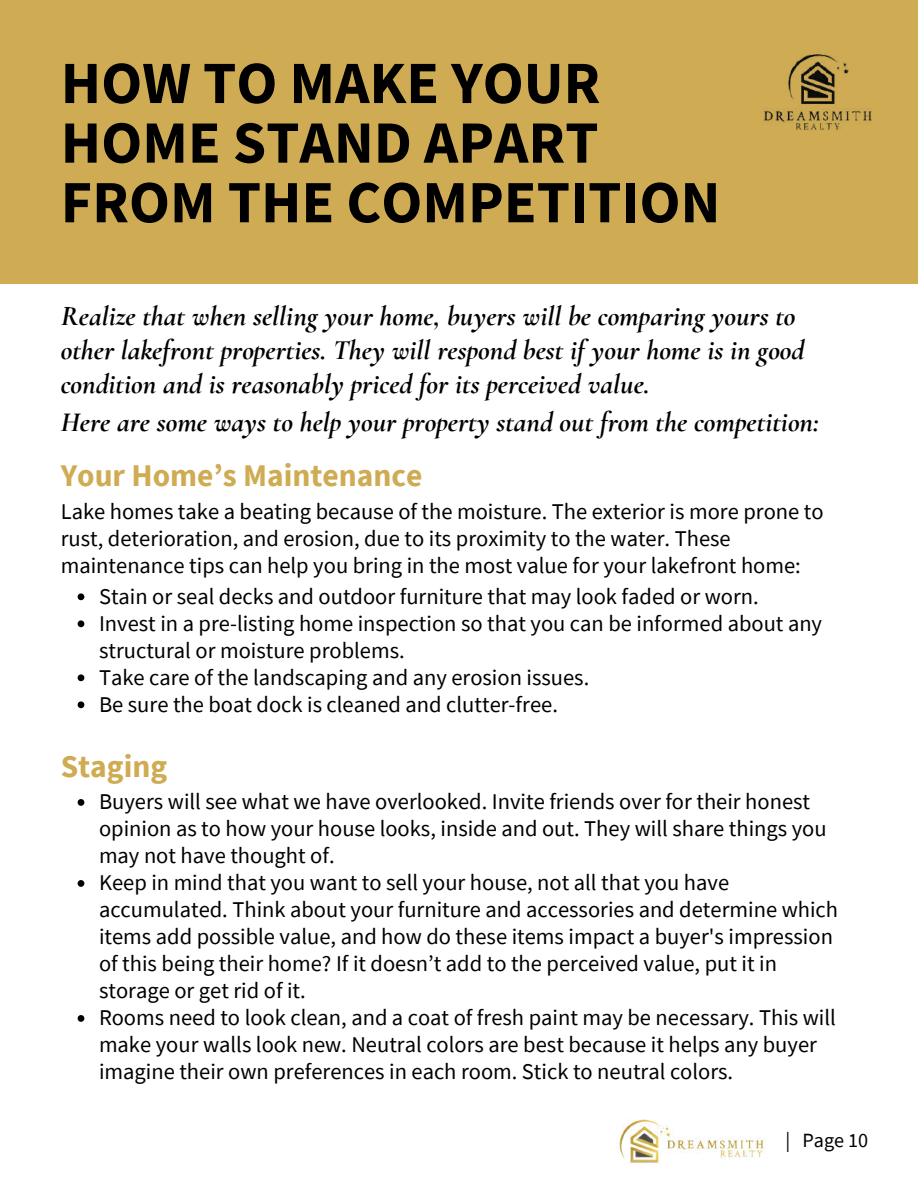
<style>
.page{position:relative;width:918px;height:1188px;background:#fff}
.page>*{position:absolute;margin:0;border:0;box-sizing:border-box;transform-origin:0 0}
.t1{font:700 60px/59.7px "Source Sans Pro";color:#000}
.t2{font:700 31.5px "Source Sans Pro";color:#cfac53}
.t3{font:italic 700 28.5px/33.8px "Cormorant Garamond";color:#000}
.t4{font:22.5px/27px "Source Sans Pro";color:#000}
.t5{font:20.1px "Source Sans Pro";color:#000}
</style>
<div class="page">
<div style="left:0;top:0;width:917px;height:283px;background:#cfac53"></div>
<img style="left:763px;top:54px;width:109px;height:76px">
<svg style="left:78px;top:593px;width:6px;height:7px"></svg>
<svg style="left:78px;top:620px;width:6px;height:7px"></svg>
<svg style="left:78px;top:674px;width:6px;height:7px"></svg>
<svg style="left:78px;top:701px;width:6px;height:7px"></svg>
<svg style="left:78px;top:799px;width:6px;height:7px"></svg>
<svg style="left:78px;top:880px;width:6px;height:7px"></svg>
<svg style="left:78px;top:1015px;width:6px;height:7px"></svg>
<img style="left:619px;top:1119px;width:147px;height:44px">
<h1 class="t1" style="left:61px;top:52px;width:661px">HOW TO MAKE YOUR<br>HOME STAND APART<br>FROM THE COMPETITION</h1>
<p class="t3" style="left:61px;top:299px;width:745px">Realize that when selling your home, buyers will be comparing yours to other lakefront properties. They will respond best if your home is in good condition and is reasonably priced for its perceived value.</p>
<p class="t3" style="left:61px;top:405px;width:760px">Here are some ways to help your property stand out from the competition:</p>
<h2 class="t2" style="left:61px;top:455px;width:363px">Your Home’s Maintenance</h2>
<p class="t4" style="left:61px;top:497px;width:764px">Lake homes take a beating because of the moisture. The exterior is more prone to rust, deterioration, and erosion, due to its proximity to the water. These maintenance tips can help you bring in the most value for your lakefront home:</p>
<p class="t4" style="left:99px;top:582px;width:725px">Stain or seal decks and outdoor furniture that may look faded or worn.<br>Invest in a pre-listing home inspection so that you can be informed about any structural or moisture problems.<br>Take care of the landscaping and any erosion issues.<br>Be sure the boat dock is cleaned and clutter-free.</p>
<h2 class="t2" style="left:61px;top:746px;width:108px">Staging</h2>
<p class="t4" style="left:99px;top:788px;width:741px">Buyers will see what we have overlooked. Invite friends over for their honest opinion as to how your house looks, inside and out. They will share things you may not have thought of.<br>Keep in mind that you want to sell your house, not all that you have accumulated. Think about your furniture and accessories and determine which items add possible value, and how do these items impact a buyer's impression of this being their home? If it doesn’t add to the perceived value, put it in storage or get rid of it.<br>Rooms need to look clean, and a coat of fresh paint may be necessary. This will make your walls look new. Neutral colors are best because it helps any buyer imagine their own preferences in each room. Stick to neutral colors.</p>
<p class="t5" style="left:785px;top:1127px;width:84px">| Page 10</p>
</div>
